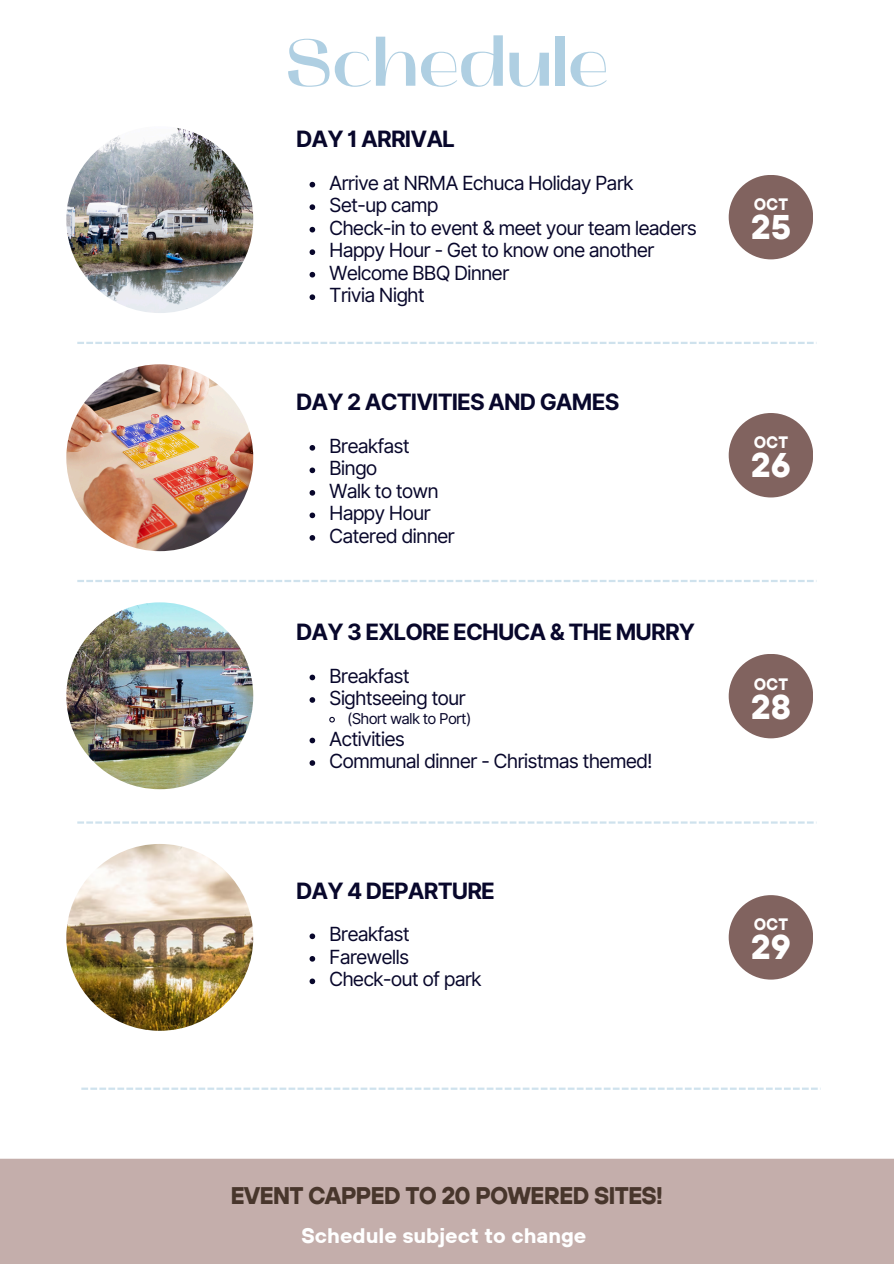
<style>
.page{position:relative;width:894px;height:1264px;background:#fff}
.page>*{position:absolute;margin:0;border:0;box-sizing:border-box;transform-origin:0 0}
.t1{font:700 66px "Mak";color:#afcfe2}
.t2{font:700 34.2px "TT Hoves";color:#fff}
.t3{font:700 24px "TT Hoves";letter-spacing:-.04em;color:#48362c}
.t4{font:700 22.5px "Inter";letter-spacing:-.04em;color:#08072b}
.t5{font:700 21px "TT Hoves";color:#fff}
.t6{font:19.5px "Inter";letter-spacing:-.05em;color:#08072b}
.t7{font:700 16.5px "TT Hoves";color:#fff}
.t8{font:15px "Inter";letter-spacing:-.05em;color:#08072b}
</style>
<div class="page">
<div style="left:728px;top:413px;width:85px;height:84px;background:#81635f;border-radius:50%"></div>
<div style="left:728px;top:175px;width:85px;height:84px;background:#81635f;border-radius:50%"></div>
<svg style="left:77px;top:580px;width:737px;height:2px"></svg>
<svg style="left:77px;top:342px;width:737px;height:2px"></svg>
<div style="left:728px;top:654px;width:85px;height:84px;background:#81635f;border-radius:50%"></div>
<div style="left:728px;top:895px;width:85px;height:84px;background:#81635f;border-radius:50%"></div>
<svg style="left:77px;top:821px;width:737px;height:2px"></svg>
<svg style="left:81px;top:1087px;width:737px;height:2px"></svg>
<img style="left:66px;top:364px;width:187px;height:187px;border-radius:50%">
<img style="left:66px;top:126px;width:187px;height:187px;border-radius:50%">
<img style="left:66px;top:602px;width:187px;height:187px;border-radius:50%">
<img style="left:66px;top:844px;width:187px;height:186px;border-radius:50%">
<div style="left:0;top:1158px;width:893px;height:105px;background:#c4aeab"></div>
<svg style="left:309px;top:445px;width:6px;height:5px"></svg>
<svg style="left:309px;top:467px;width:6px;height:6px"></svg>
<svg style="left:309px;top:490px;width:6px;height:5px"></svg>
<svg style="left:309px;top:512px;width:6px;height:6px"></svg>
<svg style="left:309px;top:535px;width:6px;height:5px"></svg>
<svg style="left:309px;top:182px;width:6px;height:5px"></svg>
<svg style="left:309px;top:204px;width:6px;height:6px"></svg>
<svg style="left:309px;top:227px;width:6px;height:5px"></svg>
<svg style="left:309px;top:249px;width:6px;height:6px"></svg>
<svg style="left:309px;top:272px;width:6px;height:5px"></svg>
<svg style="left:309px;top:294px;width:6px;height:6px"></svg>
<svg style="left:309px;top:674px;width:6px;height:6px"></svg>
<svg style="left:309px;top:697px;width:6px;height:5px"></svg>
<svg style="left:329px;top:716px;width:6px;height:7px"></svg>
<svg style="left:309px;top:737px;width:6px;height:6px"></svg>
<svg style="left:309px;top:760px;width:6px;height:5px"></svg>
<svg style="left:309px;top:933px;width:6px;height:6px"></svg>
<svg style="left:309px;top:956px;width:6px;height:5px"></svg>
<svg style="left:309px;top:978px;width:6px;height:6px"></svg>
<p class="t1" style="left:285px;top:35px;width:324px">Schedule</p>
<p class="t4" style="left:296px;top:125px;width:160px">DAY 1 ARRIVAL</p>
<h2 class="t6" style="left:329px;top:171px;width:306px">Arrive at NRMA Echuca Holiday Park</h2>
<p class="t6" style="left:329px;top:193px;width:111px">Set-up camp</p>
<p class="t6" style="left:329px;top:216px;width:369px">Check-in to event &amp; meet your team leaders</p>
<p class="t6" style="left:329px;top:238px;width:327px">Happy Hour - Get to know one another</p>
<p class="t6" style="left:329px;top:261px;width:182px">Welcome BBQ Dinner</p>
<p class="t6" style="left:329px;top:283px;width:97px">Trivia Night</p>
<p class="t4" style="left:296px;top:388px;width:325px">DAY 2 ACTIVITIES AND GAMES</p>
<p class="t6" style="left:329px;top:434px;width:82px">Breakfast</p>
<p class="t6" style="left:329px;top:456px;width:50px">Bingo</p>
<p class="t6" style="left:329px;top:479px;width:111px">Walk to town</p>
<h5 class="t6" style="left:329px;top:501px;width:103px">Happy Hour</h5>
<p class="t6" style="left:329px;top:524px;width:127px">Catered dinner</p>
<h2 class="t4" style="left:296px;top:618px;width:400px">DAY 3 EXLORE ECHUCA &amp; THE MURRY</h2>
<p class="t6" style="left:329px;top:663px;width:82px">Breakfast</p>
<p class="t6" style="left:329px;top:686px;width:138px">Sightseeing tour</p>
<p class="t8" style="left:347px;top:709px;width:126px">(Short walk to Port)</p>
<p class="t6" style="left:329px;top:726px;width:77px">Activities</p>
<p class="t6" style="left:329px;top:749px;width:325px">Communal dinner - Christmas themed!</p>
<h5 class="t4" style="left:296px;top:877px;width:200px">DAY 4 DEPARTURE</h5>
<p class="t6" style="left:329px;top:922px;width:82px">Breakfast</p>
<p class="t6" style="left:329px;top:945px;width:82px">Farewells</p>
<h2 class="t6" style="left:329px;top:967px;width:154px">Check-out of park</h2>
<p class="t7" style="left:753px;top:193px;width:36px">OCT</p>
<h5 class="t2" style="left:750px;top:205px;width:42px">25</h5>
<p class="t7" style="left:753px;top:431px;width:36px">OCT</p>
<p class="t2" style="left:750px;top:443px;width:41px">26</p>
<h5 class="t7" style="left:753px;top:673px;width:36px">OCT</h5>
<p class="t2" style="left:750px;top:685px;width:42px">28</p>
<h2 class="t7" style="left:753px;top:913px;width:36px">OCT</h2>
<p class="t2" style="left:750px;top:924px;width:41px">29</p>
<p class="t3" style="left:230px;top:1179px;width:434px">EVENT CAPPED TO 20 POWERED SITES!</p>
<h3 class="t5" style="left:301px;top:1221px;width:286px">Schedule subject to change</h3>
</div>
